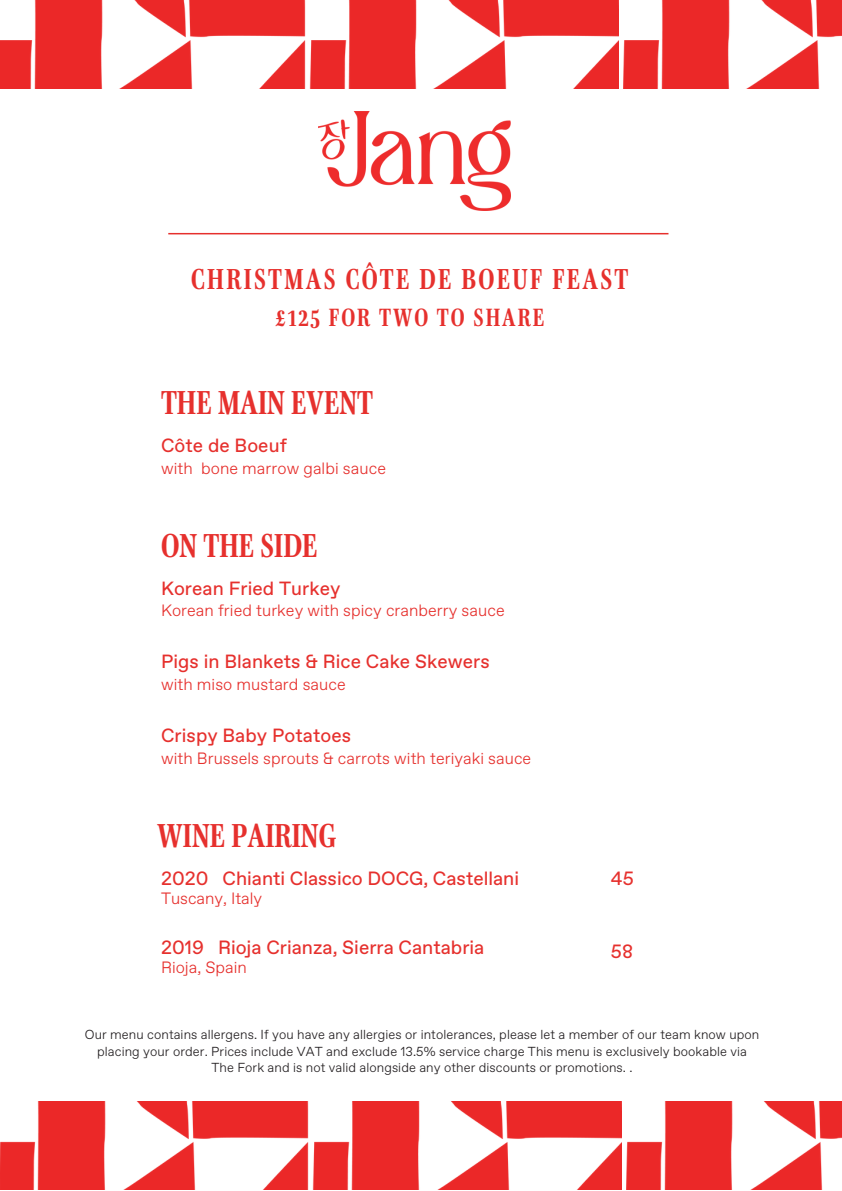
<style>
.page{position:relative;width:842px;height:1191px;background:#fff}
.page>*{position:absolute;margin:0;border:0;box-sizing:border-box;transform-origin:0 0}
.t1{font:700 34px "Mencken Std Narrow";color:#e6302d}
.t2{font:700 29.6px "Mencken Std Narrow";letter-spacing:.075em;color:#e6302d}
.t3{font:700 25.6px "Mencken Std Narrow";letter-spacing:.075em;color:#e6302d}
.t4{font:19.2px "ABC Favorit";letter-spacing:.005em;color:#e6302d}
.t5{font:300 16.4px "ABC Favorit";letter-spacing:.005em;color:#e6302d}
.t6{font:300 13px/16.4px "ABC Favorit";letter-spacing:.005em;color:#231f21;text-align:center}
</style>
<div class="page">
<img style="left:319px;top:111px;width:191px;height:99px">
<hr style="left:168px;top:233px;width:500px;height:1px;background:#e6302d">
<img style="left:0;top:1101px;width:621px;height:89px">
<img style="left:626px;top:1101px;width:216px;height:89px">
<img style="left:0;top:0;width:618px;height:88px">
<img style="left:623px;top:0;width:219px;height:88px">
<p class="t2" style="left:191px;top:256px;width:438px">CHRISTMAS CÔTE DE BOEUF FEAST</p>
<p class="t3" style="left:276px;top:298px;width:270px">£125 FOR TWO TO SHARE</p>
<h1 class="t1" style="left:161px;top:377px;width:214px">THE MAIN EVENT</h1>
<h2 class="t4" style="left:161px;top:432px;width:127px">Côte de Boeuf</h2>
<h2 class="t5" style="left:161px;top:457px;width:226px">with bone marrow galbi sauce</h2>
<p class="t1" style="left:161px;top:519px;width:158px">ON THE SIDE</p>
<h4 class="t4" style="left:161px;top:575px;width:181px">Korean Fried Turkey</h4>
<h4 class="t5" style="left:161px;top:599px;width:345px">Korean fried turkey with spicy cranberry sauce</h4>
<h1 class="t4" style="left:161px;top:648px;width:330px">Pigs in Blankets &amp; Rice Cake Skewers</h1>
<h1 class="t5" style="left:161px;top:673px;width:186px">with miso mustard sauce</h1>
<h3 class="t4" style="left:161px;top:722px;width:191px">Crispy Baby Potatoes</h3>
<h3 class="t5" style="left:161px;top:747px;width:372px">with Brussels sprouts &amp; carrots with teriyaki sauce</h3>
<h3 class="t1" style="left:157px;top:809px;width:180px">WINE PAIRING</h3>
<h4 class="t4" style="left:161px;top:865px;width:359px">2020 Chianti Classico DOCG, Castellani</h4>
<h4 class="t5" style="left:161px;top:887px;width:102px">Tuscany, Italy</h4>
<h1 class="t4" style="left:161px;top:934px;width:325px">2019 Rioja Crianza, Sierra Cantabria</h1>
<h1 class="t5" style="left:161px;top:956px;width:87px">Rioja, Spain</h1>
<h4 class="t4" style="left:611px;top:865px;width:24px">45</h4>
<h3 class="t4" style="left:611px;top:938px;width:24px">58</h3>
<p class="t6" style="left:85px;top:1027px;width:676px">Our menu contains allergens. If you have any allergies or intolerances, please let a member of our team know upon placing your order. Prices include VAT and exclude 13.5% service charge This menu is exclusively bookable via<br>The Fork and is not valid alongside any other discounts or promotions. .</p>
</div>
